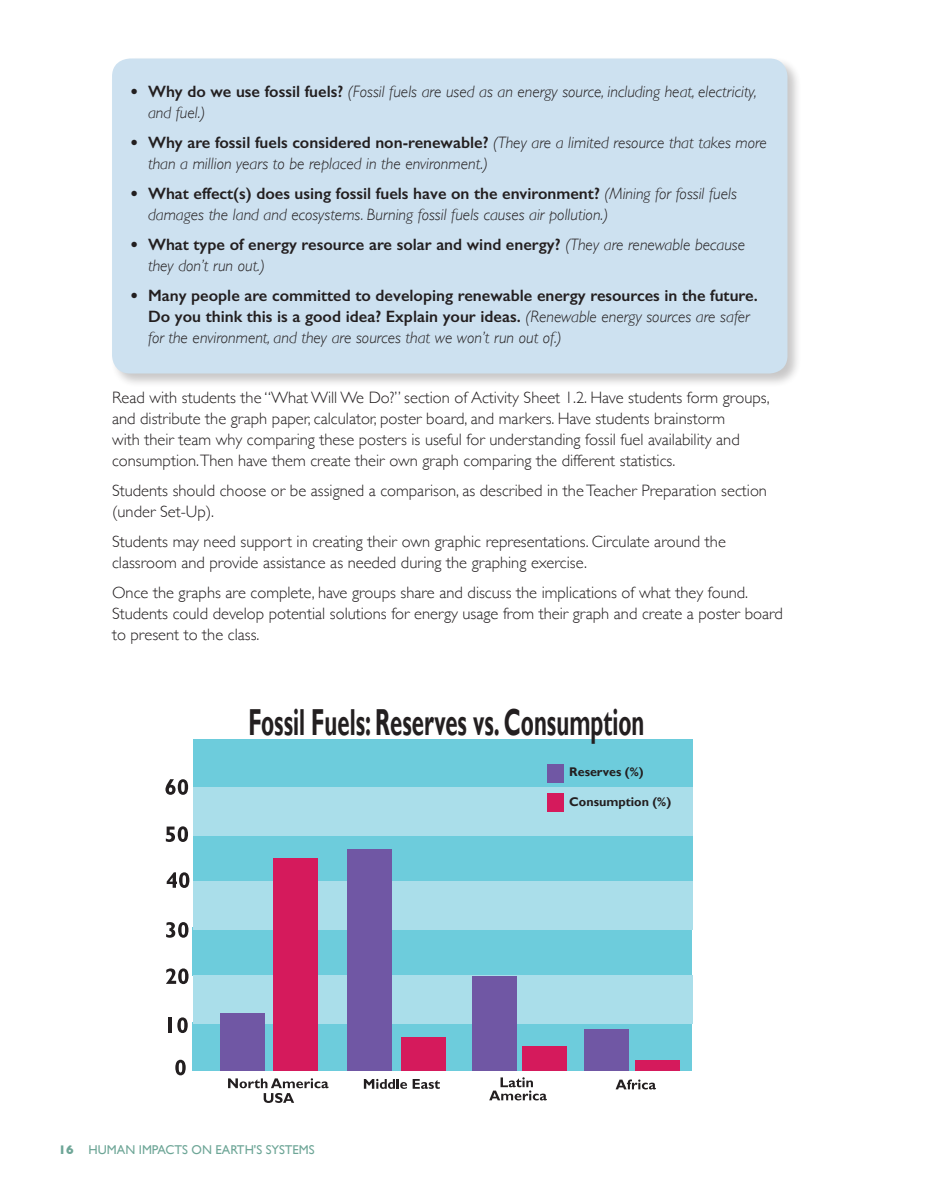
<style>
.page{position:relative;width:927px;height:1197px;background:#fff}
.page>*{position:absolute;margin:0;border:0;box-sizing:border-box;transform-origin:0 0}
.t1{font:700 37.65px "Gill Sans";color:#231f20;scale:.59 1}
.TE_body_text{font:300 16.5px/21px "Gill Sans";color:#231f20}
.TE_body_text-2{font:italic 300 16.5px/21px "Gill Sans";color:#231f20}
.TE_body_text-3{font:600 16.5px/21px "Gill Sans";color:#231f20}
.t2{font:12.75px "Gill Sans";color:#6ea697}
.t3{font:700 12.6px "Gill Sans";color:#231f20}
.s1{font-weight:700;font-style:normal}
.s2{font-weight:600;font-style:normal}
.s3{font-weight:700}
.s4{font-weight:300;font-style:italic}
</style>
<div class="page">
<div style="left:110px;top:57px;width:692px;height:331px;background:#231f20;opacity:.25"></div>
<div style="left:112px;top:58px;width:675px;height:316px;background:#cde1f0;border-radius:18px"></div>
<div style="left:193px;top:739px;width:500px;height:49px;background:#6dccdc"></div>
<div style="left:193px;top:834px;width:500px;height:48px;background:#6dccdc"></div>
<div style="left:194px;top:787px;width:499px;height:49px;background:#aadeea"></div>
<div style="left:193px;top:928px;width:499px;height:48px;background:#6dccdc"></div>
<div style="left:193px;top:881px;width:500px;height:49px;background:#aadeea"></div>
<div style="left:193px;top:1022px;width:499px;height:49px;background:#6dccdc"></div>
<div style="left:193px;top:976px;width:500px;height:48px;background:#aadeea"></div>
<svg style="left:175px;top:1060px;width:11px;height:15px"></svg>
<hr style="left:169px;top:1018px;width:3px;height:15px;background:#231f20">
<svg style="left:177px;top:1017px;width:11px;height:16px"></svg>
<svg style="left:166px;top:968px;width:23px;height:16px"></svg>
<svg style="left:166px;top:922px;width:22px;height:16px"></svg>
<svg style="left:167px;top:872px;width:22px;height:16px"></svg>
<svg style="left:166px;top:826px;width:22px;height:16px"></svg>
<svg style="left:165px;top:779px;width:23px;height:16px"></svg>
<svg style="left:228px;top:1078px;width:101px;height:25px"></svg>
<svg style="left:364px;top:1079px;width:43px;height:10px"></svg>
<svg style="left:413px;top:1079px;width:27px;height:10px"></svg>
<svg style="left:489px;top:1077px;width:58px;height:23px"></svg>
<svg style="left:616px;top:1080px;width:40px;height:9px"></svg>
<div style="left:220px;top:1013px;width:44px;height:58px;background:#7057a4"></div>
<div style="left:401px;top:1037px;width:44px;height:34px;background:#d51a5c"></div>
<div style="left:585px;top:1029px;width:44px;height:42px;background:#7057a4"></div>
<div style="left:523px;top:1046px;width:44px;height:24px;background:#d51a5c"></div>
<div style="left:636px;top:1060px;width:44px;height:10px;background:#d51a5c"></div>
<div style="left:472px;top:976px;width:44px;height:95px;background:#7057a4"></div>
<div style="left:273px;top:858px;width:44px;height:213px;background:#d51a5c"></div>
<div style="left:347px;top:849px;width:45px;height:221px;background:#7057a4"></div>
<div style="left:548px;top:793px;width:16px;height:19px;background:#d51a5c"></div>
<div style="left:548px;top:764px;width:16px;height:19px;background:#7057a4"></div>
<p class="TE_body_text-2" style="left:148px;top:82px;width:610px;text-indent:-18px"><span class="s1">•</span> <span class="s2">Why do we use fossil fuels?</span> (Fossil fuels are used as an energy source, including heat, electricity, and fuel.)</p>
<p class="TE_body_text-2" style="left:148px;top:133px;width:620px;text-indent:-18px"><span class="s1">•</span> <span class="s2">Why are fossil fuels considered non-renewable?</span> (They are a limited resource that takes more than a million years to be replaced in the environment.)</p>
<p class="TE_body_text-2" style="left:148px;top:184px;width:590px;text-indent:-18px"><span class="s1">•</span> <span class="s2">What effect(s) does using fossil fuels have on the environment?</span> (Mining for fossil fuels damages the land and ecosystems. Burning fossil fuels causes air pollution.)</p>
<p class="TE_body_text-3" style="left:148px;top:234px;width:599px;text-indent:-18px"><span class="s3">•</span> What type of energy resource are solar and wind energy? <span class="s4">(They are renewable because they don’t run out.)</span></p>
<p class="TE_body_text-3" style="left:148px;top:285px;width:610px;text-indent:-18px"><span class="s3">•</span> Many people are committed to developing renewable energy resources in the future.<br>Do you think this is a good idea? Explain your ideas. <span class="s4">(Renewable energy sources are safer for the environment, and they are sources that we won’t run out of.)</span></p>
<p class="TE_body_text" style="left:112px;top:387px;width:659px">Read with students the “What Will We Do?” section of Activity Sheet 1.2. Have students form groups, and distribute the graph paper, calculator, poster board, and markers. Have students brainstorm<br>with their team why comparing these posters is useful for understanding fossil fuel availability and consumption.Then have them create their own graph comparing the different statistics.</p>
<p class="TE_body_text" style="left:112px;top:480px;width:657px">Students should choose or be assigned a comparison, as described in the Teacher Preparation section (under Set-Up).</p>
<p class="TE_body_text" style="left:112px;top:531px;width:615px">Students may need support in creating their own graphic representations. Circulate around the classroom and provide assistance as needed during the graphing exercise.</p>
<p class="TE_body_text" style="left:112px;top:582px;width:672px">Once the graphs are complete, have groups share and discuss the implications of what they found.<br>Students could develop potential solutions for energy usage from their graph and create a poster board to present to the class.</p>
<p class="t1" style="left:248px;top:699px;width:673px">Fossil Fuels: Reserves vs. Consumption</p>
<p class="t2" style="left:58px;top:1142px;width:258px"><span class="s3">16</span> HUMAN IMPACTS ON EARTH'S SYSTEMS</p>
<p class="t3" style="left:569px;top:765px;width:76px">Reserves (%)</p>
<p class="t3" style="left:569px;top:795px;width:103px">Consumption (%)</p>
</div>
